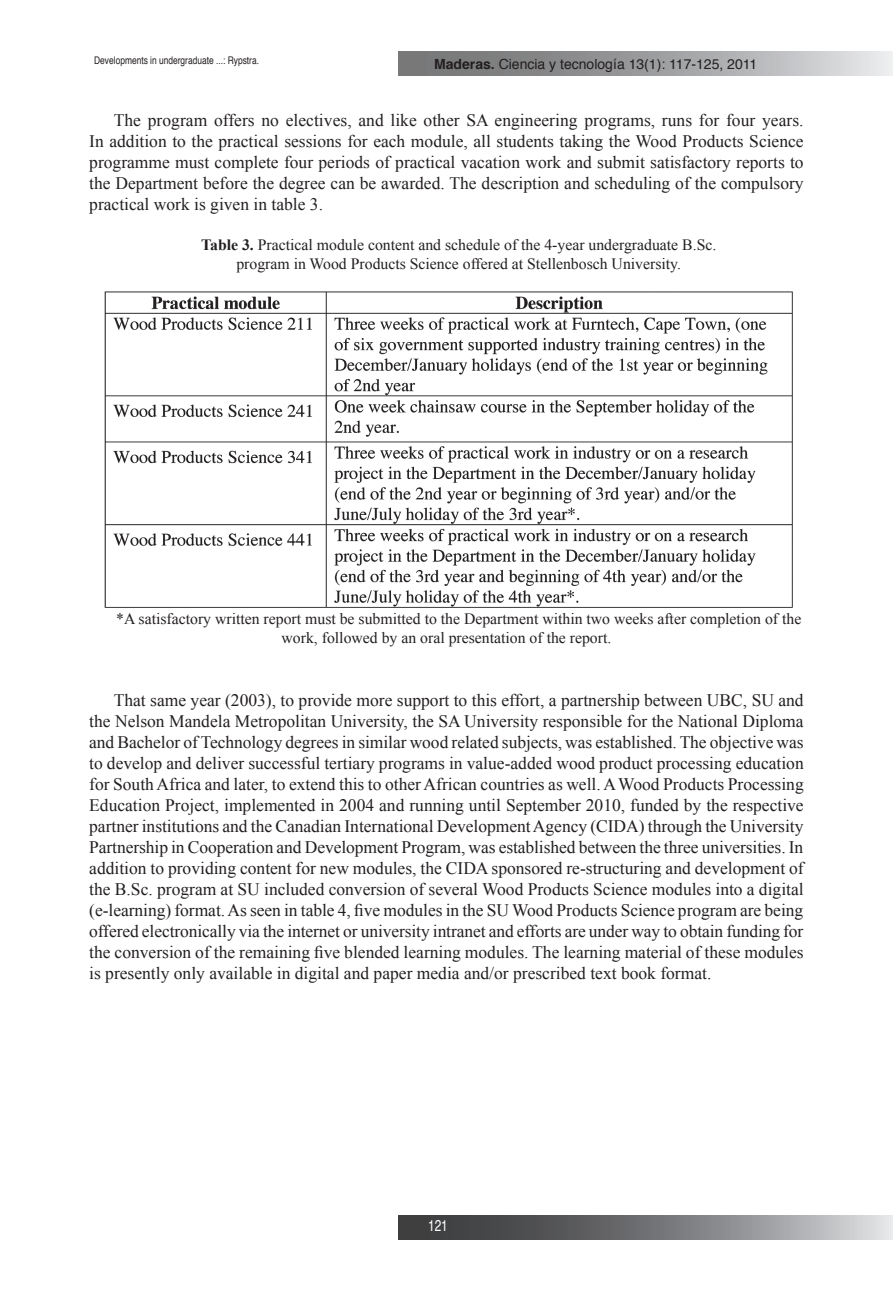
<style>
.page{position:relative;width:893px;height:1315px;background:#fff}
.page>*{position:absolute;margin:0;border:0;box-sizing:border-box;transform-origin:0 0}
.t1{font:17.5px/21px "Times New Roman";color:#231f20;text-align:justify}
.t2{font:15.75px/18.9px "Times New Roman";color:#231f20;text-align:center}
.t3{font:15.75px "Helvetica";color:#fff;scale:.75 1}
.t4{font:14px "Helvetica";color:#231f20}
.t5{font:10.5px "Helvetica";color:#231f20;scale:.8 1}
.s1{font-weight:700}
</style>
<div class="page">
<svg style="left:398px;top:51px;width:495px;height:24px;background:#a2a2a4"></svg>
<svg style="left:398px;top:1215px;width:495px;height:24px;background:#7a7b7d"></svg>
<img style="left:104px;top:291px;width:689px;height:317px">
<p class="t5" style="left:94px;top:52px;width:208px">Developments in undergraduate ...: Rypstra.</p>
<p class="t4" style="left:434px;top:53px;width:325px"><span class="s1">Maderas.</span> Ciencia y tecnología 13(1): 117-125, 2011</p>
<p class="t1" style="left:89px;top:110px;width:716px;text-indent:24px">The program offers no electives, and like other SA engineering programs, runs for four years.<br>In addition to the practical sessions for each module, all students taking the Wood Products Science programme must complete four periods of practical vacation work and submit satisfactory reports to the Department before the degree can be awarded. The description and scheduling of the compulsory practical work is given in table 3.</p>
<p class="t2" style="left:201px;top:235px;width:517px"><span class="s1">Table 3.</span> Practical module content and schedule of the 4-year undergraduate B.Sc. program in Wood Products Science offered at Stellenbosch University.</p>
<p class="t2" style="left:282px;top:609px;width:521px;text-align:left;text-indent:-165px">*A satisfactory written report must be submitted to the Department within two weeks after completion of the work, followed by an oral presentation of the report.</p>
<p class="t1" style="left:89px;top:689px;width:716px;text-indent:24px">That same year (2003), to provide more support to this effort, a partnership between UBC, SU and the Nelson Mandela Metropolitan University, the SA University responsible for the National Diploma and Bachelor of Technology degrees in similar wood related subjects, was established. The objective was to develop and deliver successful tertiary programs in value-added wood product processing education for South Africa and later, to extend this to other African countries as well. A Wood Products Processing Education Project, implemented in 2004 and running until September 2010, funded by the respective partner institutions and the Canadian International Development Agency (CIDA) through the University Partnership in Cooperation and Development Program, was established between the three universities. In addition to providing content for new modules, the CIDA sponsored re-structuring and development of the B.Sc. program at SU included conversion of several Wood Products Science modules into a digital (e-learning) format. As seen in table 4, five modules in the SU Wood Products Science program are being offered electronically via the internet or university intranet and efforts are under way to obtain funding for the conversion of the remaining five blended learning modules. The learning material of these modules is presently only available in digital and paper media and/or prescribed text book format.</p>
<p class="t3" style="left:428px;top:1213px;width:28px">121</p>
</div>
